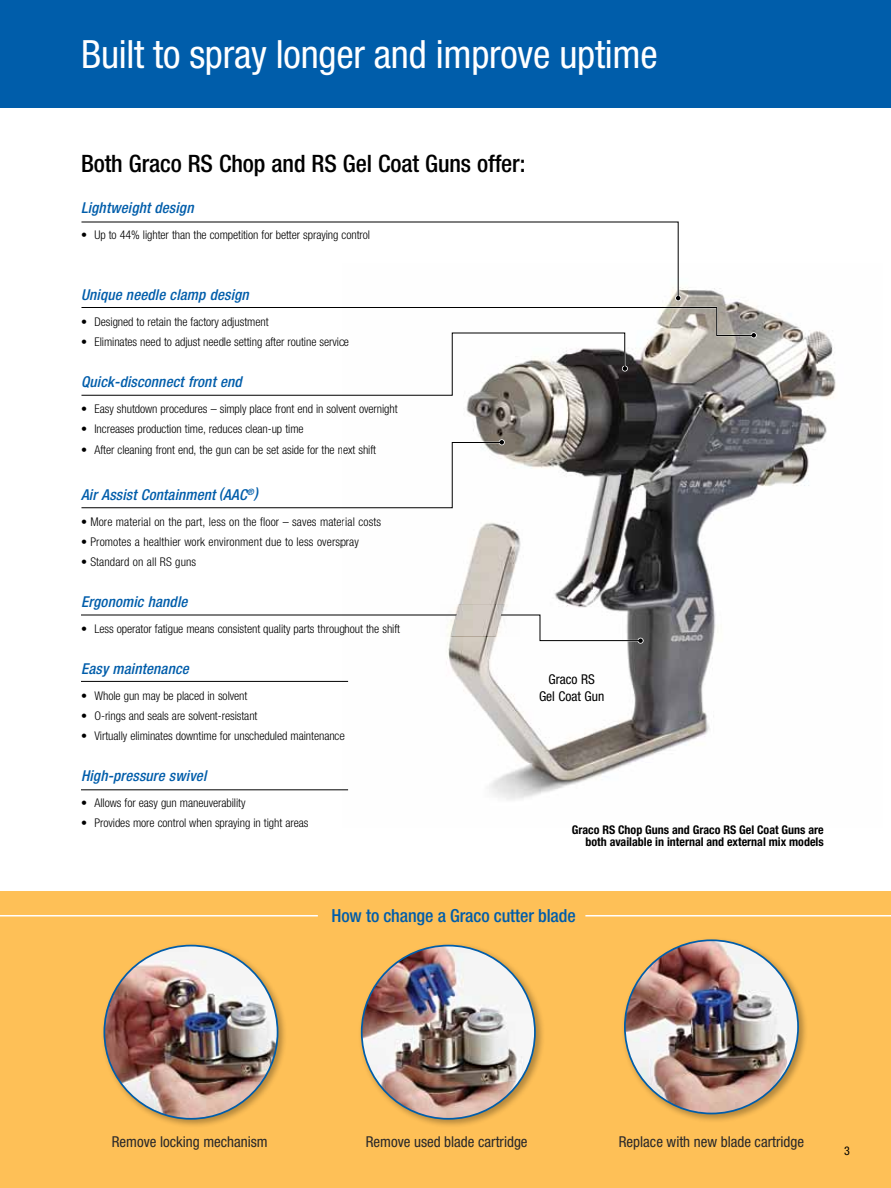
<style>
.page{position:relative;width:891px;height:1188px;background:#fff}
.page>*{position:absolute;margin:0;border:0;box-sizing:border-box;transform-origin:0 0}
.t1{font:condensed 39px "Helvetica Neue LT Std";letter-spacing:-.005em;color:#fff}
.t2{font:500 condensed 24px "Helvetica Neue LT Std";letter-spacing:-.005em;color:#000}
.t3{font:500 condensed 18px "Helvetica Neue LT Std";letter-spacing:-.005em;color:#005daa}
.t4{font:italic 500 condensed 15px "Helvetica Neue LT Std";letter-spacing:.01em;color:#005daa}
.t5{font:condensed 15px "Helvetica Neue LT Std";color:#292829}
.t6{font:condensed 13.5px/16.5px "Helvetica Neue LT Std";color:#000;text-align:center}
.t7{font:300 condensed 12px "Helvetica Neue LT Std";letter-spacing:-.005em;color:#000}
.t8{font:700 condensed 12px/12px "Helvetica Neue LT Std";color:#000;text-align:right}
.t9{font:condensed 12px "Helvetica Neue LT Std";color:#000}
</style>
<div class="page">
<div style="left:0;top:891px;width:891px;height:297px;background:#fec057"></div>
<div style="left:101px;top:942px;width:186px;height:187px;background:#000;opacity:.3"></div>
<img style="left:104px;top:946px;width:174px;height:173px;border-radius:87px">
<div style="left:358px;top:942px;width:187px;height:187px;background:#000;opacity:.3"></div>
<img style="left:362px;top:946px;width:173px;height:173px;border-radius:87px">
<div style="left:0;top:0;width:891px;height:108px;background:#005daa"></div>
<hr style="left:585px;top:915px;width:306px;height:1px;background:#fff">
<img style="left:342px;top:287px;width:494px;height:513px">
<img style="left:467px;top:397px;width:209px;height:210px">
<svg style="left:81px;top:614px;width:564px;height:30px"></svg>
<svg style="left:81px;top:439px;width:424px;height:70px"></svg>
<img style="left:440px;top:604px;width:79px;height:32px">
<img style="left:451px;top:604px;width:53px;height:32px">
<hr style="left:81px;top:681px;width:267px;height:1px;background:#000">
<hr style="left:81px;top:790px;width:267px;height:1px;background:#000">
<svg style="left:81px;top:295px;width:676px;height:102px"></svg>
<svg style="left:81px;top:222px;width:598px;height:78px"></svg>
<hr style="left:0;top:915px;width:318px;height:1px;background:#fff">
<div style="left:621px;top:937px;width:187px;height:186px;background:#000;opacity:.3"></div>
<img style="left:625px;top:940px;width:173px;height:174px;border-radius:87px">
<h1 class="t1" style="left:81px;top:32px;width:578px">Built to spray longer and improve uptime</h1>
<h2 class="t2" style="left:81px;top:149px;width:446px">Both Graco RS Chop and RS Gel Coat Guns offer:</h2>
<p class="t4" style="left:81px;top:199px;width:114px">Lightweight design</p>
<p class="t7" style="left:81px;top:228px;width:291px">• Up to 44% lighter than the competition for better spraying control</p>
<p class="t4" style="left:81px;top:286px;width:169px">Unique needle clamp design</p>
<p class="t7" style="left:81px;top:315px;width:189px">• Designed to retain the factory adjustment</p>
<p class="t7" style="left:81px;top:335px;width:269px">• Eliminates need to adjust needle setting after routine service</p>
<p class="t4" style="left:81px;top:373px;width:162px">Quick-disconnect front end</p>
<p class="t7" style="left:81px;top:402px;width:318px">• Easy shutdown procedures – simply place front end in solvent overnight</p>
<p class="t7" style="left:81px;top:422px;width:224px">• Increases production time, reduces clean-up time</p>
<p class="t7" style="left:81px;top:443px;width:297px">• After cleaning front end, the gun can be set aside for the next shift</p>
<p class="t4" style="left:81px;top:486px;width:178px">Air Assist Containment (AAC<sup>®</sup>)</p>
<p class="t7" style="left:81px;top:515px;width:302px">• More material on the part, less on the floor – saves material costs</p>
<p class="t7" style="left:81px;top:535px;width:279px">• Promotes a healthier work environment due to less overspray</p>
<p class="t7" style="left:81px;top:555px;width:117px">• Standard on all RS guns</p>
<p class="t4" style="left:81px;top:593px;width:108px">Ergonomic handle</p>
<p class="t7" style="left:81px;top:622px;width:321px">• Less operator fatigue means consistent quality parts throughout the shift</p>
<p class="t4" style="left:81px;top:660px;width:109px">Easy maintenance</p>
<p class="t7" style="left:81px;top:689px;width:168px">• Whole gun may be placed in solvent</p>
<p class="t7" style="left:81px;top:709px;width:178px">• O-rings and seals are solvent-resistant</p>
<p class="t7" style="left:81px;top:729px;width:265px">• Virtually eliminates downtime for unscheduled maintenance</p>
<p class="t4" style="left:81px;top:767px;width:127px">High-pressure swivel</p>
<p class="t7" style="left:81px;top:796px;width:166px">• Allows for easy gun maneuverability</p>
<p class="t7" style="left:81px;top:816px;width:229px">• Provides more control when spraying in tight areas</p>
<p class="t6" style="left:539px;top:671px;width:67px">Graco RS<br>Gel Coat Gun</p>
<p class="t8" style="left:572px;top:823px;width:254px">Graco RS Chop Guns and Graco RS Gel Coat Guns are both available in internal and external mix models</p>
<h3 class="t3" style="left:332px;top:905px;width:246px">How to change a Graco cutter blade</h3>
<p class="t5" style="left:112px;top:1133px;width:158px">Remove locking mechanism</p>
<p class="t5" style="left:366px;top:1133px;width:163px">Remove used blade cartridge</p>
<p class="t5" style="left:619px;top:1133px;width:187px">Replace with new blade cartridge</p>
<p class="t9" style="left:844px;top:1144px;width:7px">3</p>
</div>
